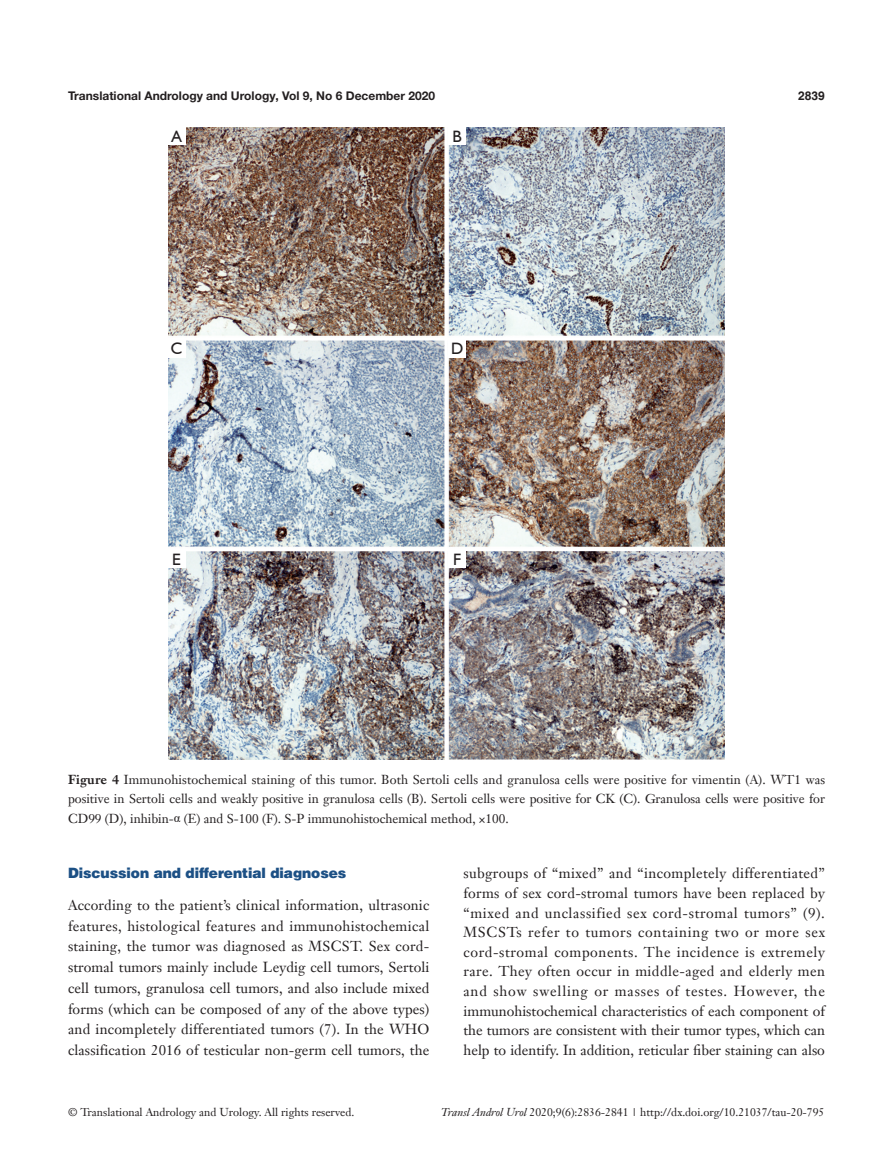
<style>
.page{position:relative;width:893px;height:1170px;background:#fff}
.page>*{position:absolute;margin:0;border:0;box-sizing:border-box;transform-origin:0 0}
.t1{font:16.5px "Humanist 521 BT";color:#231f20}
.t2{font:14.25px/19.6px "Janson Text LT";letter-spacing:.005em;color:#231f20;text-align:justify}
.一级标题-6_5{font:900 14.25px "Helvetica";color:#1c5085}
.t3{font:12.75px/19.5px "Janson Text LT";color:#231f20;text-align:justify}
.t4{font:700 12px "Helvetica Neue LT Pro";color:#231f20}
.t5{font:700 12px "Helvetica";color:#231f20}
.t6{font:11.25px "Janson Text LT";color:#231f20}
.s1{font-weight:700}
.s2{font-family:"Times New Roman"}
.s3{font-style:italic}
</style>
<div class="page">
<img style="left:168px;top:128px;width:557px;height:631px">
<div style="left:168px;top:128px;width:17px;height:17px;background:#fff"></div>
<div style="left:168px;top:340px;width:17px;height:17px;background:#fff"></div>
<div style="left:168px;top:551px;width:17px;height:17px;background:#fff"></div>
<div style="left:449px;top:128px;width:17px;height:17px;background:#fff"></div>
<div style="left:449px;top:340px;width:17px;height:17px;background:#fff"></div>
<div style="left:449px;top:551px;width:17px;height:17px;background:#fff"></div>
<p class="t4" style="left:68px;top:88px;width:369px">Translational Andrology and Urology, Vol 9, No 6 December 2020</p>
<p class="t5" style="left:798px;top:88px;width:28px">2839</p>
<p class="t1" style="left:171px;top:126px;width:12px">A</p>
<p class="t1" style="left:452px;top:126px;width:11px">B</p>
<p class="t1" style="left:171px;top:338px;width:13px">C</p>
<p class="t1" style="left:451px;top:338px;width:14px">D</p>
<p class="t1" style="left:172px;top:549px;width:10px">E</p>
<p class="t1" style="left:453px;top:549px;width:10px">F</p>
<p class="t3" style="left:68px;top:769px;width:759px"><span class="s1">Figure 4</span> Immunohistochemical staining of this tumor. Both Sertoli cells and granulosa cells were positive for vimentin (A). WT1 was positive in Sertoli cells and weakly positive in granulosa cells (B). Sertoli cells were positive for CK (C). Granulosa cells were positive for CD99 (D), inhibin-<span class="s2">α</span> (E) and S-100 (F). S-P immunohistochemical method, ×100.</p>
<p class="一级标题-6_5" style="left:68px;top:864px;width:280px">Discussion and differential diagnoses</p>
<p class="t2" style="left:68px;top:894px;width:363px;line-height:20.7px">According to the patient’s clinical information, ultrasonic features, histological features and immunohistochemical staining, the tumor was diagnosed as MSCST. Sex cord&shy;stromal tumors mainly include Leydig cell tumors, Sertoli cell tumors, granulosa cell tumors, and also include mixed forms (which can be composed of any of the above types) and incompletely differentiated tumors (7). In the WHO classification 2016 of testicular non-germ cell tumors, the</p>
<p class="t2" style="left:463px;top:863px;width:363px">subgroups of “mixed” and “incompletely differentiated” forms of sex cord-stromal tumors have been replaced by “mixed and unclassified sex cord-stromal tumors” (9).<br>MSCSTs refer to tumors containing two or more sex cord-stromal components. The incidence is extremely rare. They often occur in middle-aged and elderly men and show swelling or masses of testes. However, the immunohistochemical characteristics of each component of the tumors are consistent with their tumor types, which can help to identify. In addition, reticular fiber staining can also</p>
<p class="t6" style="left:68px;top:1104px;width:288px">© Translational Andrology and Urology. All rights reserved.</p>
<p class="t6" style="left:441px;top:1104px;width:385px"><span class="s3">Transl Androl Urol</span> 2020;9(6):2836-2841 | http://dx.doi.org/10.21037/tau-20-795</p>
</div>
